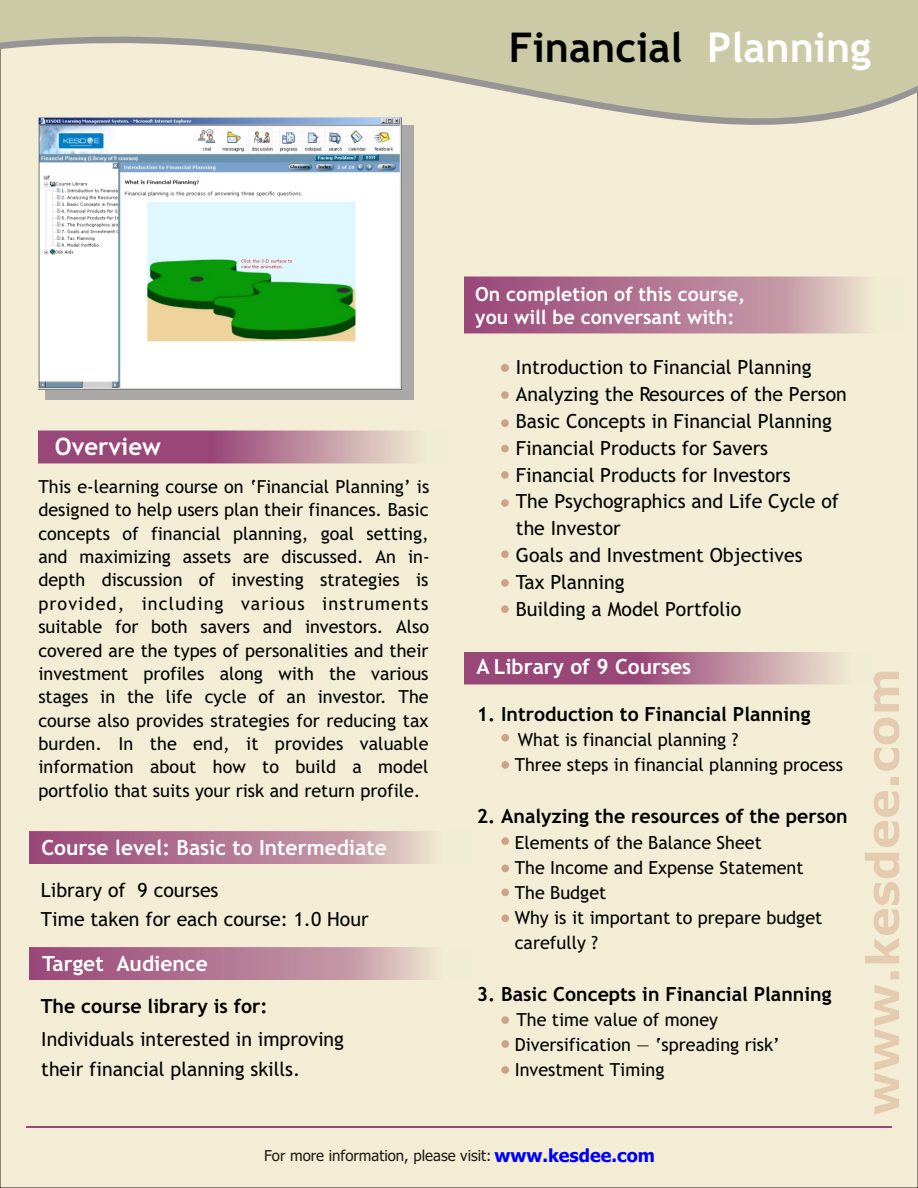
<style>
.page{position:relative;width:918px;height:1188px;background:#f2edd4}
.page>*{position:absolute;margin:0;border:0;box-sizing:border-box;transform-origin:0 0}
.t1{font:700 41.1px "Trebuchet MS";color:#000}
.t2{font:700 24px "Trebuchet MS";color:#fff}
.t3{font:700 21px "Trebuchet MS";color:#fff}
.t4{font:19.5px/26.8px "Trebuchet MS";color:#000}
.t5{font:700 19.5px "Trebuchet MS";color:#000}
.t6{font:700 19.5px/22.6px "Trebuchet MS";color:#fff}
.t7{font:18px/23.4px "Trebuchet MS";color:#000}
.t8{font:15px "Tahoma";color:#1f1a17}
.s1{color:#fff}
.s2{font-weight:700;font-size:18px;color:#00f}
</style>
<div class="page">
<img style="left:39px;top:431px;width:376px;height:33px">
<div style="left:45px;top:125px;width:368px;height:275px;background:#aba8a8"></div>
<img style="left:39px;top:199px;width:362px;height:190px">
<img style="left:30px;top:831px;width:403px;height:33px">
<img style="left:30px;top:947px;width:403px;height:33px">
<img style="left:464px;top:277px;width:404px;height:57px">
<div style="left:501px;top:364px;width:8px;height:8px;background:#cca387;border-radius:50%"></div>
<div style="left:501px;top:391px;width:8px;height:8px;background:#cca387;border-radius:50%"></div>
<div style="left:501px;top:419px;width:8px;height:8px;background:#cca387;border-radius:50%"></div>
<div style="left:501px;top:445px;width:8px;height:7px;background:#cca387;border-radius:50%"></div>
<div style="left:501px;top:471px;width:8px;height:8px;background:#cca387;border-radius:50%"></div>
<div style="left:501px;top:499px;width:8px;height:8px;background:#cca387;border-radius:50%"></div>
<div style="left:501px;top:550px;width:8px;height:8px;background:#cca387;border-radius:50%"></div>
<div style="left:501px;top:579px;width:8px;height:8px;background:#cca387;border-radius:50%"></div>
<div style="left:501px;top:605px;width:8px;height:8px;background:#cca387;border-radius:50%"></div>
<img style="left:464px;top:652px;width:377px;height:33px">
<div style="left:501px;top:734px;width:8px;height:8px;background:#cca387;border-radius:50%"></div>
<div style="left:501px;top:761px;width:8px;height:8px;background:#cca387;border-radius:50%"></div>
<div style="left:501px;top:837px;width:8px;height:8px;background:#cca387;border-radius:50%"></div>
<div style="left:501px;top:865px;width:8px;height:7px;background:#cca387;border-radius:50%"></div>
<div style="left:501px;top:889px;width:8px;height:7px;background:#cca387;border-radius:50%"></div>
<div style="left:501px;top:914px;width:8px;height:8px;background:#cca387;border-radius:50%"></div>
<div style="left:501px;top:1016px;width:8px;height:8px;background:#cca387;border-radius:50%"></div>
<div style="left:501px;top:1040px;width:8px;height:8px;background:#cca387;border-radius:50%"></div>
<div style="left:501px;top:1066px;width:8px;height:8px;background:#cca387;border-radius:50%"></div>
<img style="left:865px;top:756px;width:35px;height:359px">
<svg style="left:0;top:192px;width:918px;height:7px"></svg>
<svg style="left:0;top:0;width:918px;height:192px"></svg>
<hr style="left:26px;top:1127px;width:866px;height:1px;background:#994778">
<h1 class="t1" style="left:509px;top:32px;width:364px">Financial <span class="s1">Planning</span></h1>
<h2 class="t2" style="left:55px;top:438px;width:108px">Overview</h2>
<p class="t7" style="left:38px;top:476px;width:393px;text-align:justify">This e-learning course on ‘Financial Planning’ is designed to help users plan their finances. Basic concepts of financial planning, goal setting, and maximizing assets are discussed. An in&shy;depth discussion of investing strategies is provided, including various instruments suitable for both savers and investors. Also covered are the types of personalities and their investment profiles along with the various stages in the life cycle of an investor. The course also provides strategies for reducing tax burden. In the end, it provides valuable information about how to build a model portfolio that suits your risk and return profile.</p>
<p class="t3" style="left:41px;top:840px;width:347px">Course level: Basic to Intermediate</p>
<p class="t4" style="left:41px;top:877px;width:329px;line-height:28.8px">Library of 9 courses<br>Time taken for each course: 1.0 Hour</p>
<p class="t3" style="left:42px;top:956px;width:167px">Target Audience</p>
<p class="t5" style="left:41px;top:998px;width:228px">The course library is for:</p>
<p class="t4" style="left:41px;top:1027px;width:304px;line-height:29.5px">Individuals interested in improving their financial planning skills.</p>
<p class="t6" style="left:475px;top:285px;width:272px">On completion of this course, you will be conversant with:</p>
<p class="t4" style="left:516px;top:356px;width:333px">Introduction to Financial Planning<br>Analyzing the Resources of the Person<br>Basic Concepts in Financial Planning<br>Financial Products for Savers<br>Financial Products for Investors<br>The Psychographics and Life Cycle of the Investor<br>Goals and Investment Objectives<br>Tax Planning<br>Building a Model Portfolio</p>
<p class="t3" style="left:476px;top:659px;width:216px">A Library of 9 Courses</p>
<p class="t5" style="left:477px;top:706px;width:335px">1. Introduction to Financial Planning</p>
<p class="t7" style="left:515px;top:729px;width:330px;line-height:25px">What is financial planning ?<br>Three steps in financial planning process</p>
<p class="t5" style="left:477px;top:809px;width:373px">2. Analyzing the resources of the person</p>
<p class="t7" style="left:515px;top:831px;width:309px;line-height:25px">Elements of the Balance Sheet<br>The Income and Expense Statement<br>The Budget<br>Why is it important to prepare budget carefully ?</p>
<p class="t5" style="left:477px;top:986px;width:356px">3. Basic Concepts in Financial Planning</p>
<p class="t7" style="left:515px;top:1009px;width:267px;line-height:25px">The time value of money<br>Diversification — ‘spreading risk’<br>Investment Timing</p>
<p class="t8" style="left:264px;top:1150px;width:392px">For more information, please visit: <span class="s2">www.kesdee.com</span></p>
</div>
